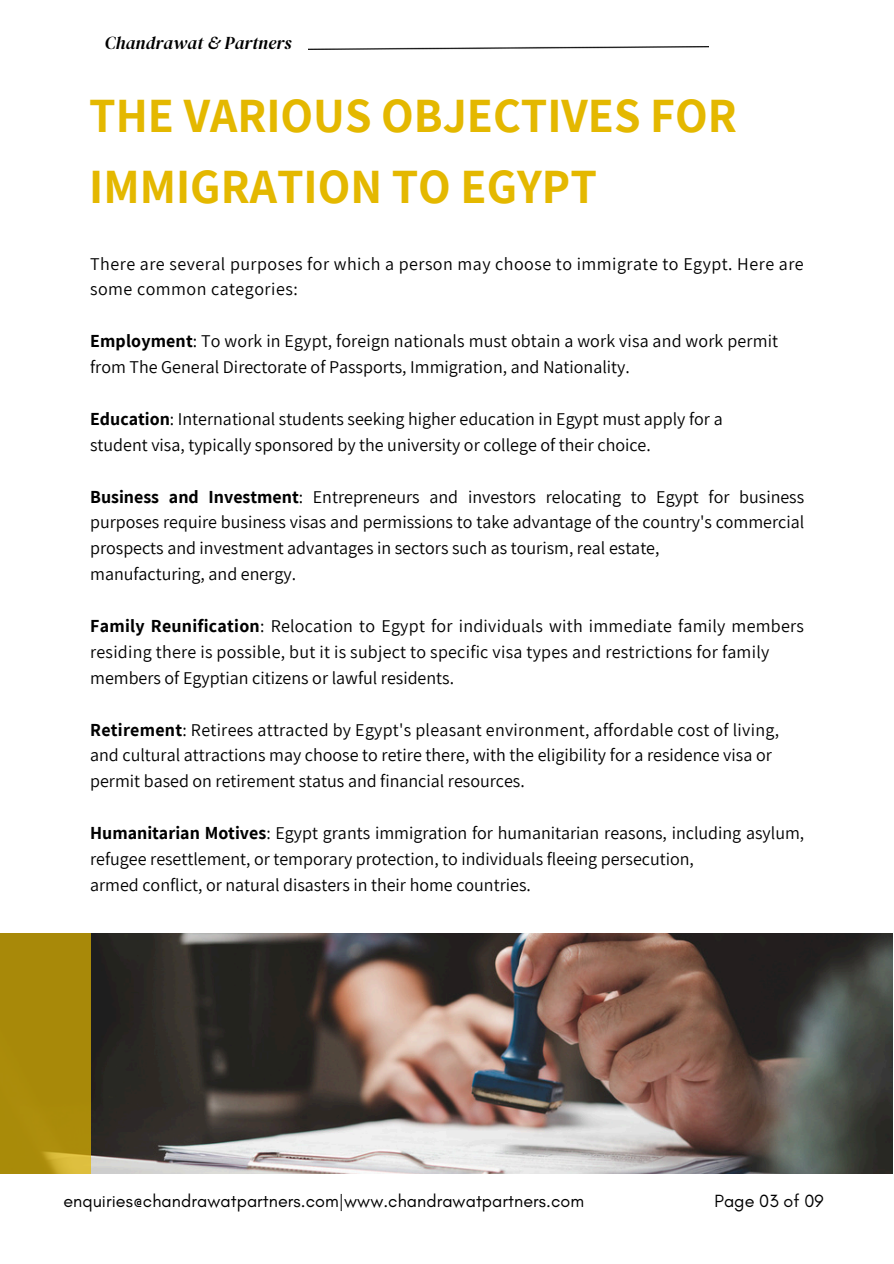
<style>
.page{position:relative;width:894px;height:1264px;background:#fff}
.page>*{position:absolute;margin:0;border:0;box-sizing:border-box;transform-origin:0 0}
.t1{font:700 48px/70.8px "Assistant";color:#e4b800}
.t2{font:18px/25.8px "Assistant";color:#000}
.t3{font:18px/25.8px "Assistant";letter-spacing:.025em;color:#000}
.t4{font:18px "Glacial Indifference";letter-spacing:.005em;color:#000}
.t5{font:italic 18px "DM Serif Display";color:#000}
.s1{font-weight:700}
</style>
<div class="page">
<img style="left:90px;top:933px;width:802px;height:239px">
<img style="left:308px;top:46px;width:400px;height:3px">
<div style="left:0;top:933px;width:90px;height:241px;background:#a88909"></div>
<p class="t5" style="left:105px;top:30px;width:188px">Chandrawat &amp; Partners</p>
<p class="t1" style="left:89px;top:79px;width:648px">THE VARIOUS OBJECTIVES FOR<br>IMMIGRATION TO EGYPT</p>
<p class="t3" style="left:90px;top:250px;width:715px">There are several purposes for which a person may choose to immigrate to Egypt. Here are some common categories:</p>
<p class="t2" style="left:90px;top:328px;width:689px"><span class="s1">Employment</span>: To work in Egypt, foreign nationals must obtain a work visa and work permit</p>
<h1 class="t2" style="left:90px;top:353px;width:541px">from The General Directorate of Passports, Immigration, and Nationality.</h1>
<p class="t2" style="left:90px;top:405px;width:633px"><span class="s1">Education</span>: International students seeking higher education in Egypt must apply for a</p>
<p class="t2" style="left:90px;top:431px;width:562px">student visa, typically sponsored by the university or college of their choice.</p>
<p class="t2" style="left:90px;top:483px;width:715px;text-align:justify"><span class="s1">Business and Investment</span>: Entrepreneurs and investors relocating to Egypt for business purposes require business visas and permissions to take advantage of the country's commercial prospects and investment advantages in sectors such as tourism, real estate,</p>
<p class="t2" style="left:90px;top:560px;width:207px">manufacturing, and energy.</p>
<p class="t2" style="left:90px;top:612px;width:715px"><span class="s1">Family Reunification</span>: Relocation to Egypt for individuals with immediate family members residing there is possible, but it is subject to specific visa types and restrictions for family</p>
<p class="t2" style="left:90px;top:664px;width:365px">members of Egyptian citizens or lawful residents.</p>
<p class="t2" style="left:90px;top:716px;width:690px"><span class="s1">Retirement</span>: Retirees attracted by Egypt's pleasant environment, affordable cost of living,</p>
<p class="t2" style="left:90px;top:742px;width:683px">and cultural attractions may choose to retire there, with the eligibility for a residence visa or</p>
<p class="t2" style="left:90px;top:767px;width:436px">permit based on retirement status and financial resources.</p>
<p class="t2" style="left:90px;top:819px;width:715px"><span class="s1">Humanitarian Motives</span>: Egypt grants immigration for humanitarian reasons, including asylum, refugee resettlement, or temporary protection, to individuals fleeing persecution,</p>
<p class="t2" style="left:90px;top:871px;width:442px">armed conflict, or natural disasters in their home countries.</p>
<p class="t4" style="left:63px;top:1189px;width:522px">enquiries@chandrawatpartners.com|www.chandrawatpartners.com</p>
<p class="t4" style="left:714px;top:1189px;width:111px">Page 03 of 09</p>
</div>
